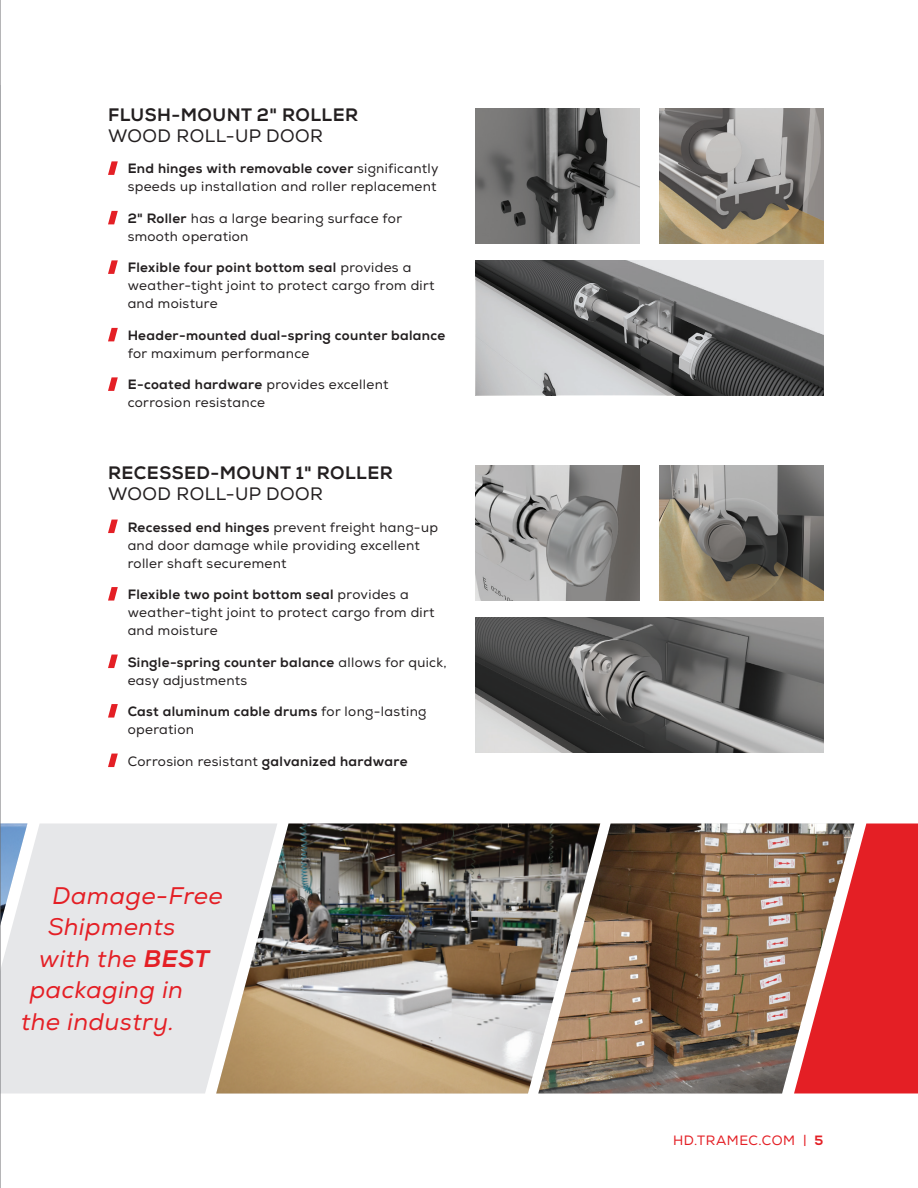
<style>
.page{position:relative;width:918px;height:1188px;background:#fff}
.page>*{position:absolute;margin:0;border:0;box-sizing:border-box;transform-origin:0 0}
.t1{font:italic 24px/31.5px "Nexa";letter-spacing:.025em;color:#e41f25}
.t2{font:800 18px/21px "Nexa";letter-spacing:.025em;color:#231f20}
.t3{font:13.5px/18px "Nexa";letter-spacing:.025em;color:#231f20}
.t4{font:800 13.5px/18px "Nexa";letter-spacing:.025em;color:#231f20}
.t5{font:13.5px "Nexa";letter-spacing:.04em;color:#e41f25}
.s1{font-weight:400}
.s2{font-weight:800}
</style>
<div class="page">
<div style="left:854px;top:824px;width:64px;height:270px;background:#e41f25"></div>
<div style="left:1px;top:824px;width:215px;height:270px;background:#e6e7e9"></div>
<img style="left:216px;top:824px;width:322px;height:270px">
<img style="left:538px;top:824px;width:316px;height:270px">
<svg style="left:108px;top:161px;width:10px;height:14px"></svg>
<svg style="left:108px;top:211px;width:10px;height:13px"></svg>
<svg style="left:108px;top:260px;width:10px;height:14px"></svg>
<svg style="left:108px;top:328px;width:10px;height:13px"></svg>
<svg style="left:108px;top:377px;width:10px;height:14px"></svg>
<img style="left:476px;top:108px;width:164px;height:135px">
<img style="left:660px;top:108px;width:164px;height:135px">
<img style="left:476px;top:260px;width:348px;height:135px">
<svg style="left:108px;top:520px;width:10px;height:13px"></svg>
<svg style="left:108px;top:587px;width:10px;height:14px"></svg>
<svg style="left:108px;top:655px;width:10px;height:13px"></svg>
<svg style="left:108px;top:704px;width:10px;height:14px"></svg>
<svg style="left:108px;top:754px;width:10px;height:13px"></svg>
<img style="left:476px;top:466px;width:164px;height:135px">
<img style="left:660px;top:466px;width:164px;height:135px">
<img style="left:476px;top:618px;width:348px;height:135px">
<hr style="left:0;top:0;width:1px;height:1188px;background:#6c6d70">
<p class="t2" style="left:108px;top:104px;width:252px">FLUSH-MOUNT 2" ROLLER<br><span class="s1">WOOD ROLL-UP DOOR</span></p>
<p class="t3" style="left:128px;top:160px;width:312px"><span class="s2">End hinges with removable cover</span> significantly speeds up installation and roller replacement</p>
<p class="t3" style="left:128px;top:209px;width:276px"><span class="s2">2" Roller</span> has a large bearing surface for smooth operation</p>
<p class="t3" style="left:128px;top:259px;width:308px"><span class="s2">Flexible four point bottom seal</span> provides a weather-tight joint to protect cargo from dirt and moisture</p>
<p class="t4" style="left:128px;top:326px;width:319px">Header-mounted dual-spring counter balance <span class="s1">for maximum performance</span></p>
<p class="t3" style="left:128px;top:376px;width:262px"><span class="s2">E-coated hardware</span> provides excellent corrosion resistance</p>
<p class="t2" style="left:108px;top:463px;width:286px">RECESSED-MOUNT 1" ROLLER<br><span class="s1">WOOD ROLL-UP DOOR</span></p>
<p class="t3" style="left:128px;top:518px;width:312px"><span class="s2">Recessed end hinges</span> prevent freight hang-up and door damage while providing excellent roller shaft securement</p>
<p class="t3" style="left:128px;top:586px;width:308px"><span class="s2">Flexible two point bottom seal</span> provides a weather-tight joint to protect cargo from dirt and moisture</p>
<p class="t3" style="left:128px;top:653px;width:321px"><span class="s2">Single-spring counter balance</span> allows for quick, easy adjustments</p>
<p class="t3" style="left:128px;top:703px;width:300px"><span class="s2">Cast aluminum cable drums</span> for long-lasting operation</p>
<p class="t3" style="left:128px;top:752px;width:281px">Corrosion resistant <span class="s2">galvanized hardware</span></p>
<p class="t1" style="left:53px;top:880px;width:172px">Damage-Free</p>
<p class="t1" style="left:39px;top:912px;width:172px;text-indent:9px">Shipments with the <span class="s2">BEST</span></p>
<p class="t1" style="left:30px;top:975px;width:155px">packaging in</p>
<p class="t1" style="left:21px;top:1006px;width:155px">the industry.</p>
<p class="t5" style="left:673px;top:1133px;width:152px">HD.TRAMEC.COM | <span class="s2">5</span></p>
</div>
